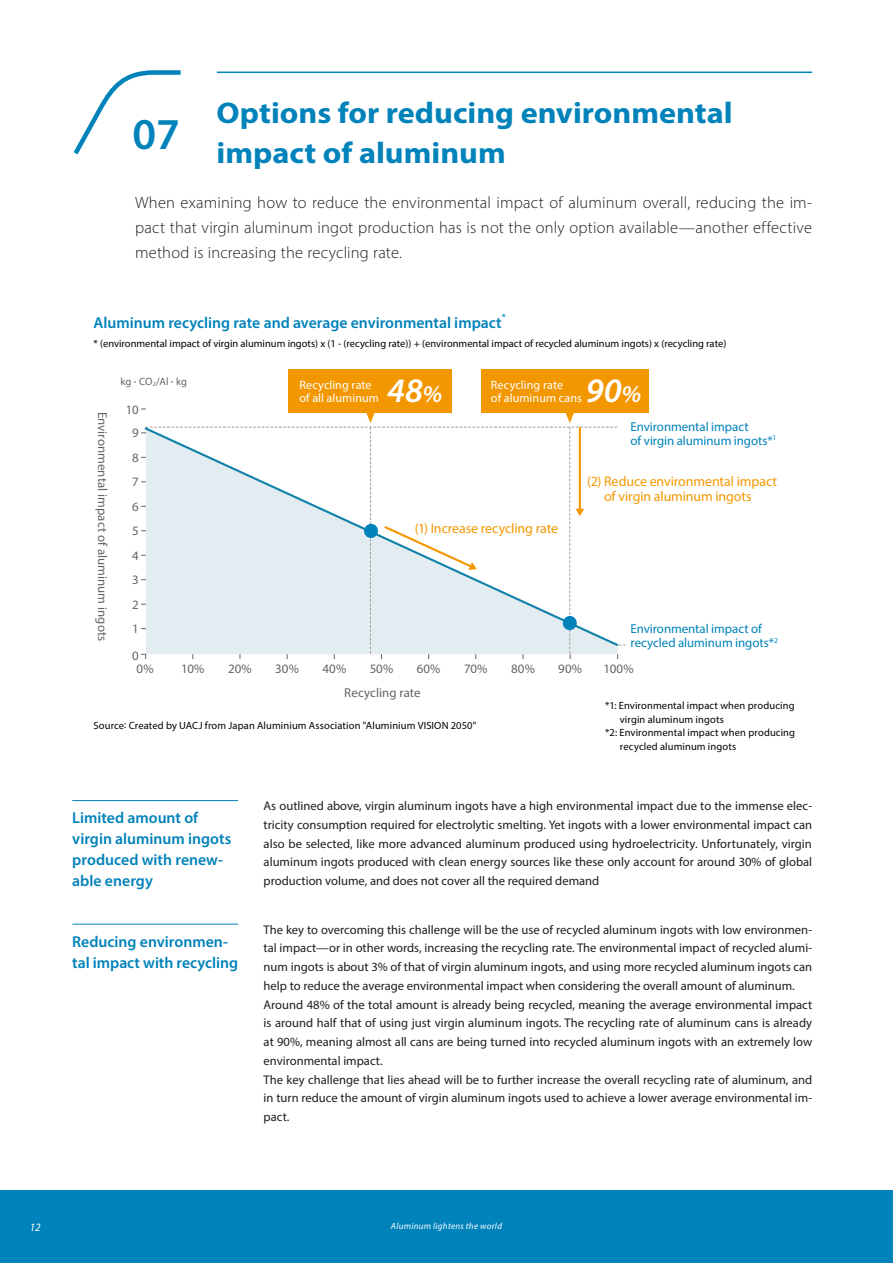
<style>
.page{position:relative;width:893px;height:1263px;background:#fff}
.page>*{position:absolute;margin:0;border:0;box-sizing:border-box;transform-origin:0 0}
.t1{font:600 44.25px "Myriad Pro";color:#0082ba}
.t2{font:italic 600 34.35px "Myriad Pro";color:#fff}
.t3{font:700 30px/40.5px "Myriad Pro";color:#0082ba;scale:1.08 1}
.t4{font:300 16.5px/24.8px "Myriad Pro";letter-spacing:.01em;color:#1f1e1d;text-align:justify}
.t5{font:600 15.75px/21px "Myriad Pro";color:#0082ba}
.t6{font:13.95px/15.1px "Myriad Pro";letter-spacing:-.01em;color:#f39700}
.t7{font:12.9px/24.3px "Myriad Pro";letter-spacing:.005em;color:#656464;text-align:center}
.t8{font:12.9px/13.6px "Myriad Pro";letter-spacing:-.005em;color:#0082ba}
.t9{font:12.6px/18.8px "Myriad Pro";color:#1f1e1d}
.t10{font:12.15px/13.6px "Myriad Pro";letter-spacing:.005em;color:#fff}
.t11{font:italic 11.25px "Myriad Pro";color:#fff}
.t12{font:10.65px "Myriad Pro";color:#656464}
.t13{font:10.5px "Myriad Pro";letter-spacing:.01em;color:#000}
.t14{font:600 9.15px "Myriad Pro";color:#0082ba}
.t15{font:italic 9px "Myriad Pro";letter-spacing:.035em;color:#fff}
.s1{font-family:"Axis Pro N"}
.s2{font-size:6.15px}
.s3{font-size:24.15px}
</style>
<div class="page">
<div style="left:0;top:1191px;width:893px;height:72px;background:#0082ba"></div>
<hr style="left:217px;top:72px;width:595px;height:1px;background:#0082ba">
<svg style="left:73px;top:70px;width:108px;height:85px"></svg>
<div style="left:289px;top:370px;width:163px;height:43px;background:#f39700"></div>
<div style="left:482px;top:370px;width:167px;height:43px;background:#f39700"></div>
<svg style="left:141px;top:409px;width:484px;height:250px"></svg>
<hr style="left:72px;top:924px;width:166px;height:1px;background:#0082ba">
<hr style="left:72px;top:800px;width:166px;height:1px;background:#0082ba">
<h1 class="t1" style="left:133px;top:106px;width:49px">07</h1>
<h3 class="t3" style="left:217px;top:91px;width:479px">Options for reducing environmental impact of aluminum</h3>
<h3 class="t4" style="left:135px;top:190px;width:679px">When examining how to reduce the environmental impact of aluminum overall, reducing the im&shy;pact that virgin aluminum ingot production has is not the only option available—another effective method is increasing the recycling rate.</h3>
<p class="t14" style="left:502px;top:311px;width:6px">*</p>
<p class="t5" style="left:94px;top:312px;width:410px">Aluminum recycling rate and average environmental impact</p>
<p class="t13" style="left:94px;top:337px;width:634px">* (environmental impact of virgin aluminum ingots) x (1 - (recycling rate)) + (environmental impact of recycled aluminum ingots) x (recycling rate)</p>
<p class="t12" style="left:120px;top:375px;width:68px">kg<span class="s1">・</span>CO<span class="s2">2</span>/Al<span class="s1">・</span>kg</p>
<p class="t7" style="left:126px;top:397px;width:14px">10<br>9<br>8<br>7</p>
<h2 class="t2" style="left:387px;top:368px;width:57px">48<span class="s3">%</span></h2>
<p class="t10" style="left:491px;top:377px;width:92px">Recycling rate<br>of aluminum cans</p>
<h2 class="t2" style="left:586px;top:368px;width:57px">90<span class="s3">%</span></h2>
<p class="t10" style="left:299px;top:377px;width:81px">Recycling rate of all aluminum</p>
<p class="t7" style="left:115px;top:412px;width:231px;rotate:90deg">Environmental impact of aluminum ingots</p>
<p class="t8" style="left:631px;top:420px;width:147px">Environmental impact<br>of virgin aluminum ingots*<sup>1</sup></p>
<p class="t6" style="left:604px;top:473px;width:175px;text-indent:-17px">(2) Reduce environmental impact of virgin aluminum ingots</p>
<p class="t7" style="left:132px;top:494px;width:8px">6</p>
<p class="t6" style="left:415px;top:521px;width:145px">(1) Increase recycling rate</p>
<p class="t7" style="left:132px;top:518px;width:8px">5</p>
<p class="t7" style="left:132px;top:543px;width:8px">4</p>
<p class="t7" style="left:132px;top:567px;width:8px">3</p>
<p class="t7" style="left:132px;top:592px;width:8px">2</p>
<p class="t8" style="left:631px;top:622px;width:149px">Environmental impact of recycled aluminum ingots*<sup>2</sup></p>
<p class="t7" style="left:132px;top:616px;width:8px">1</p>
<p class="t7" style="left:137px;top:648px;width:19px;line-height:13.8px;text-align:left;text-indent:-5px">0<br>0%</p>
<p class="t7" style="left:417px;top:657px;width:25px">60%</p>
<p class="t7" style="left:464px;top:657px;width:25px">70%</p>
<p class="t7" style="left:511px;top:657px;width:25px">80%</p>
<p class="t7" style="left:558px;top:657px;width:25px">90%</p>
<p class="t7" style="left:604px;top:657px;width:32px">100%</p>
<p class="t7" style="left:181px;top:657px;width:25px">10%</p>
<p class="t7" style="left:228px;top:657px;width:25px">20%</p>
<p class="t7" style="left:275px;top:657px;width:25px">30%</p>
<p class="t7" style="left:322px;top:657px;width:25px">40%</p>
<p class="t7" style="left:344px;top:657px;width:78px;line-height:23.7px">50%<br>Recycling rate</p>
<p class="t13" style="left:605px;top:699px;width:191px">*1: Environmental impact when producing</p>
<p class="t13" style="left:620px;top:713px;width:106px">virgin aluminum ingots</p>
<p class="t13" style="left:605px;top:726px;width:191px">*2: Environmental impact when producing</p>
<p class="t13" style="left:620px;top:740px;width:118px">recycled aluminum ingots</p>
<p class="t13" style="left:94px;top:718px;width:384px">Source: Created by UACJ from Japan Aluminium Association "Aluminium VISION 2050"</p>
<p class="t5" style="left:72px;top:807px;width:160px">Limited amount of virgin aluminum ingots produced with renew&shy;able energy</p>
<p class="t9" style="left:264px;top:796px;width:550px;text-align:justify">As outlined above, virgin aluminum ingots have a high environmental impact due to the immense elec&shy;tricity consumption required for electrolytic smelting. Yet ingots with a lower environmental impact can also be selected, like more advanced aluminum produced using hydroelectricity. Unfortunately, virgin aluminum ingots produced with clean energy sources like these only account for around 30% of global production volume, and does not cover all the required demand</p>
<p class="t5" style="left:72px;top:931px;width:167px">Reducing environmen&shy;tal impact with recycling</p>
<p class="t9" style="left:264px;top:920px;width:550px">The key to overcoming this challenge will be the use of recycled aluminum ingots with low environmen&shy;tal impact—or in other words, increasing the recycling rate. The environmental impact of recycled alumi&shy;num ingots is about 3% of that of virgin aluminum ingots, and using more recycled aluminum ingots can help to reduce the average environmental impact when considering the overall amount of aluminum.<br>Around 48% of the total amount is already being recycled, meaning the average environmental impact is around half that of using just virgin aluminum ingots. The recycling rate of aluminum cans is already at 90%, meaning almost all cans are being turned into recycled aluminum ingots with an extremely low environmental impact.<br>The key challenge that lies ahead will be to further increase the overall recycling rate of aluminum, and in turn reduce the amount of virgin aluminum ingots used to achieve a lower average environmental im&shy;pact.</p>
<p class="t11" style="left:30px;top:1221px;width:13px">12</p>
<p class="t15" style="left:391px;top:1221px;width:113px">Aluminum lightens the world</p>
</div>
